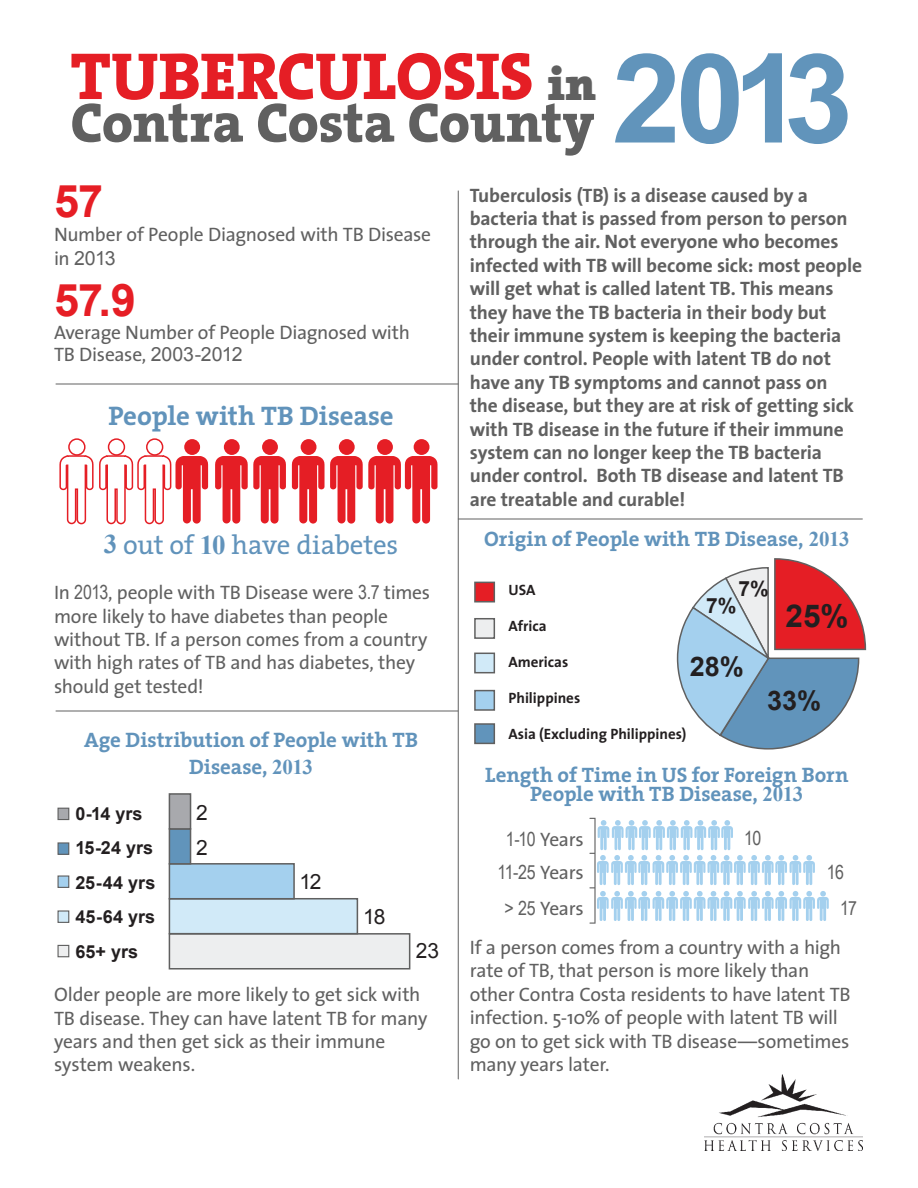
<style>
.page{position:relative;width:918px;height:1188px;background:#fff}
.page>*{position:absolute;margin:0;border:0;box-sizing:border-box;transform-origin:0 0}
.t1{font:800 67.05px "The Serif 8";letter-spacing:-.01em;color:#e51e25}
.t2{font:800 56.25px "The Serif 8";letter-spacing:-.01em;color:#606060}
.body1{font:700 45px "Arial";color:#e61e25}
.t3{font:700 31.5px "Arial";color:#231f20}
.Header_2{font:27px "The Serif 5";letter-spacing:-.01em;color:#6193bb}
.Header_2-2{font:700 27px "The Serif 7";letter-spacing:-.005em;color:#6193bb}
.t4{font:700 27px "Arial";color:#231f20}
.Header_2-3{font:700 21px/26.4px "The Serif 7";letter-spacing:-.005em;color:#6193bb;text-align:center}
.t5{font:21px/34.5px "Arial";color:#231f20}
.t6{font:700 21px "Arial";color:#231f20}
.body1-2{font:19.5px/23.4px "The Sans 5";letter-spacing:-.01em;color:#606060}
.body1-3{font:19.5px/23.4px "The Sans 7 Bold Plain";letter-spacing:-.01em;color:#606060}
.body1-4{font:19.5px "Arial Narrow";letter-spacing:-.03em;color:#606060}
.body1-5{font:19.5px "Arial";color:#606060}
.t7{font:700 18px/34.5px "Arial";color:#231f20}
.t8{font:15px "The Sans 7 Bold Plain";color:#231f20}
.s1{font-family:"The Serif 9";font-weight:900;font-size:46.65px;color:#606060}
.s2{font-family:"Arial";font-weight:700;font-size:124.05px;color:#6194bb}
.s3{font-family:"The Sans 5"}
.s4{font-family:"Arial"}
.s5{font-family:"Times New Roman";font-weight:700}
.s6{font-family:"Arial Narrow"}
.s7{font-family:"Times New Roman"}
</style>
<div class="page">
<hr style="left:458px;top:191px;width:1px;height:888px;background:#606060">
<hr style="left:56px;top:384px;width:402px;height:1px;background:#606060">
<hr style="left:56px;top:711px;width:402px;height:1px;background:#606060">
<hr style="left:458px;top:519px;width:404px;height:1px;background:#606060">
<div style="left:68px;top:438px;width:18px;height:18px;border:2px solid #e51e25;border-radius:50%"></div>
<div style="left:108px;top:438px;width:17px;height:18px;border:2px solid #e51e25;border-radius:50%"></div>
<div style="left:146px;top:438px;width:17px;height:18px;border:2px solid #e51e25;border-radius:50%"></div>
<div style="left:184px;top:439px;width:16px;height:16px;background:#e51e25;border-radius:50%"></div>
<svg style="left:59px;top:454px;width:150px;height:71px"></svg>
<div style="left:224px;top:439px;width:16px;height:16px;background:#e51e25;border-radius:50%"></div>
<div style="left:262px;top:439px;width:16px;height:16px;background:#e51e25;border-radius:50%"></div>
<div style="left:301px;top:439px;width:16px;height:16px;background:#e51e25;border-radius:50%"></div>
<div style="left:339px;top:439px;width:16px;height:16px;background:#e51e25;border-radius:50%"></div>
<div style="left:377px;top:439px;width:16px;height:16px;background:#e51e25;border-radius:50%"></div>
<div style="left:414px;top:439px;width:16px;height:16px;background:#e51e25;border-radius:50%"></div>
<svg style="left:215px;top:456px;width:223px;height:68px"></svg>
<div style="left:169px;top:934px;width:241px;height:35px;background:#edeeef"></div>
<div style="left:169px;top:933px;width:241px;height:37px;border:2px solid #606060"></div>
<div style="left:169px;top:899px;width:188px;height:35px;background:#d1eaf8"></div>
<div style="left:169px;top:898px;width:189px;height:36px;border:2px solid #606060"></div>
<div style="left:169px;top:864px;width:125px;height:35px;background:#a4d0ee"></div>
<div style="left:169px;top:863px;width:126px;height:37px;border:2px solid #606060"></div>
<div style="left:169px;top:829px;width:22px;height:35px;background:#6194bb"></div>
<div style="left:169px;top:828px;width:22px;height:37px;border:2px solid #606060"></div>
<div style="left:169px;top:794px;width:22px;height:35px;background:#a8a9ad"></div>
<div style="left:169px;top:793px;width:22px;height:37px;border:2px solid #606060"></div>
<svg style="left:589px;top:818px;width:240px;height:106px"></svg>
<div style="left:58px;top:808px;width:11px;height:12px;background:#a8a9ad"></div>
<div style="left:57px;top:808px;width:12px;height:12px;border:1px solid #606060"></div>
<div style="left:58px;top:843px;width:11px;height:11px;background:#6194bb"></div>
<div style="left:57px;top:842px;width:12px;height:13px;border:1px solid #606060"></div>
<div style="left:58px;top:876px;width:11px;height:11px;background:#a4d0ee"></div>
<div style="left:57px;top:875px;width:12px;height:13px;border:1px solid #606060"></div>
<div style="left:58px;top:911px;width:11px;height:11px;background:#d1eaf8"></div>
<div style="left:57px;top:910px;width:12px;height:13px;border:1px solid #606060"></div>
<div style="left:58px;top:945px;width:11px;height:12px;background:#edeeef"></div>
<div style="left:57px;top:945px;width:12px;height:12px;border:1px solid #606060"></div>
<svg style="left:676px;top:558px;width:191px;height:192px"></svg>
<div style="left:475px;top:582px;width:19px;height:20px;background:#e51e25"></div>
<div style="left:474px;top:582px;width:21px;height:21px;border:2px solid #606060"></div>
<div style="left:475px;top:619px;width:19px;height:19px;background:#edeeef"></div>
<div style="left:474px;top:618px;width:21px;height:21px;border:2px solid #606060"></div>
<div style="left:475px;top:653px;width:19px;height:20px;background:#d1eaf8"></div>
<div style="left:474px;top:653px;width:21px;height:20px;border:2px solid #606060"></div>
<div style="left:475px;top:691px;width:19px;height:19px;background:#a4d0ee"></div>
<div style="left:474px;top:690px;width:21px;height:21px;border:2px solid #606060"></div>
<div style="left:475px;top:724px;width:19px;height:19px;background:#6194bb"></div>
<div style="left:474px;top:723px;width:21px;height:21px;border:2px solid #606060"></div>
<img style="left:704px;top:1074px;width:159px;height:76px">
<p class="t1" style="left:70px;top:20px;width:528px">TUBERCULOSIS <span class="s1">in</span></p>
<p class="t2" style="left:70px;top:75px;width:784px">Contra Costa County <span class="s2">2013</span></p>
<p class="body1" style="left:54px;top:171px;width:51px">57</p>
<p class="body1-2" style="left:54px;top:222px;width:379px">Number of People Diagnosed with TB Disease</p>
<p class="body1-5" style="left:54px;top:246px;width:63px"><span class="s3">in</span> 2013</p>
<p class="body1" style="left:54px;top:270px;width:83px">57.9</p>
<p class="body1-2" style="left:54px;top:320px;width:357px">Average Number of People Diagnosed with</p>
<p class="body1-2" style="left:54px;top:342px;width:190px">TB Disease, <span class="s4">2003-2012</span></p>
<p class="Header_2-2" style="left:108px;top:393px;width:287px">People with TB Disease</p>
<p class="Header_2" style="left:104px;top:523px;width:296px"><span class="s5">3</span> out of <span class="s5">10</span> have diabetes</p>
<p class="body1-2" style="left:54px;top:580px;width:378px">In <span class="s6">2013</span>, people with TB Disease were <span class="s6">3.7</span> times more likely to have diabetes than people without TB. If a person comes from a country with high rates of TB and has diabetes, they should get tested!</p>
<p class="Header_2-3" style="left:84px;top:727px;width:335px">Age Distribution of People with TB<br>Disease, <span class="s7">2013</span></p>
<p class="t7" style="left:75px;top:797px;width:81px">0-14 yrs<br>15-24 yrs<br>25-44 yrs<br>45-64 yrs<br>65+ yrs</p>
<p class="t5" style="left:196px;top:796px;width:13px">2<br>2</p>
<p class="t5" style="left:299px;top:865px;width:24px">12</p>
<p class="t5" style="left:363px;top:899px;width:24px">18</p>
<p class="t5" style="left:416px;top:934px;width:25px">23</p>
<p class="body1-2" style="left:54px;top:982px;width:375px">Older people are more likely to get sick with TB disease. They can have latent TB for many years and then get sick as their immune system weakens.</p>
<p class="body1-3" style="left:470px;top:183px;width:394px">Tuberculosis (TB) is a disease caused by a bacteria that is passed from person to person through the air. Not everyone who becomes infected with TB will become sick: most people will get what is called latent TB. This means they have the TB bacteria in their body but their immune system is keeping the bacteria under control. People with latent TB do not have any TB symptoms and cannot pass on<br>the disease, but they are at risk of getting sick with TB disease in the future if their immune system can no longer keep the TB bacteria under control. Both TB disease and latent TB are treatable and curable!</p>
<p class="Header_2-3" style="left:484px;top:525px;width:367px">Origin of People with TB Disease, <span class="s7">2013</span></p>
<p class="t8" style="left:508px;top:577px;width:29px">USA</p>
<p class="t6" style="left:738px;top:574px;width:32px">7%</p>
<p class="t8" style="left:508px;top:613px;width:40px">Africa</p>
<p class="t8" style="left:508px;top:649px;width:61px">Americas</p>
<p class="t8" style="left:508px;top:685px;width:73px">Philippines</p>
<p class="t8" style="left:508px;top:721px;width:180px">Asia (Excluding Philippines)</p>
<p class="t6" style="left:706px;top:591px;width:32px">7%</p>
<p class="t3" style="left:786px;top:595px;width:65px">25%</p>
<p class="t4" style="left:690px;top:648px;width:56px">28%</p>
<p class="t4" style="left:767px;top:683px;width:56px">33%</p>
<p class="Header_2-3" style="left:485px;top:765px;width:365px;line-height:19.2px">Length of Time in US for Foreign Born<br>People with TB Disease, <span class="s7">2013</span></p>
<p class="body1-2" style="left:506px;top:827px;width:79px"><span class="s6">1-10</span> Years</p>
<p class="body1-4" style="left:744px;top:823px;width:19px">10</p>
<p class="body1-4" style="left:497px;top:858px;width:88px">11-25 <span class="s3">Years</span></p>
<p class="body1-4" style="left:827px;top:858px;width:19px">16</p>
<p class="body1-2" style="left:504px;top:896px;width:81px"><span class="s6">&gt; 25</span> Years</p>
<p class="body1-4" style="left:840px;top:894px;width:18px">17</p>
<p class="body1-2" style="left:470px;top:935px;width:382px">If a person comes from a country with a high rate of TB, that person is more likely than other Contra Costa residents to have latent TB infection. 5-10% of people with latent TB will go on to get sick with TB disease—sometimes many years later.</p>
</div>
